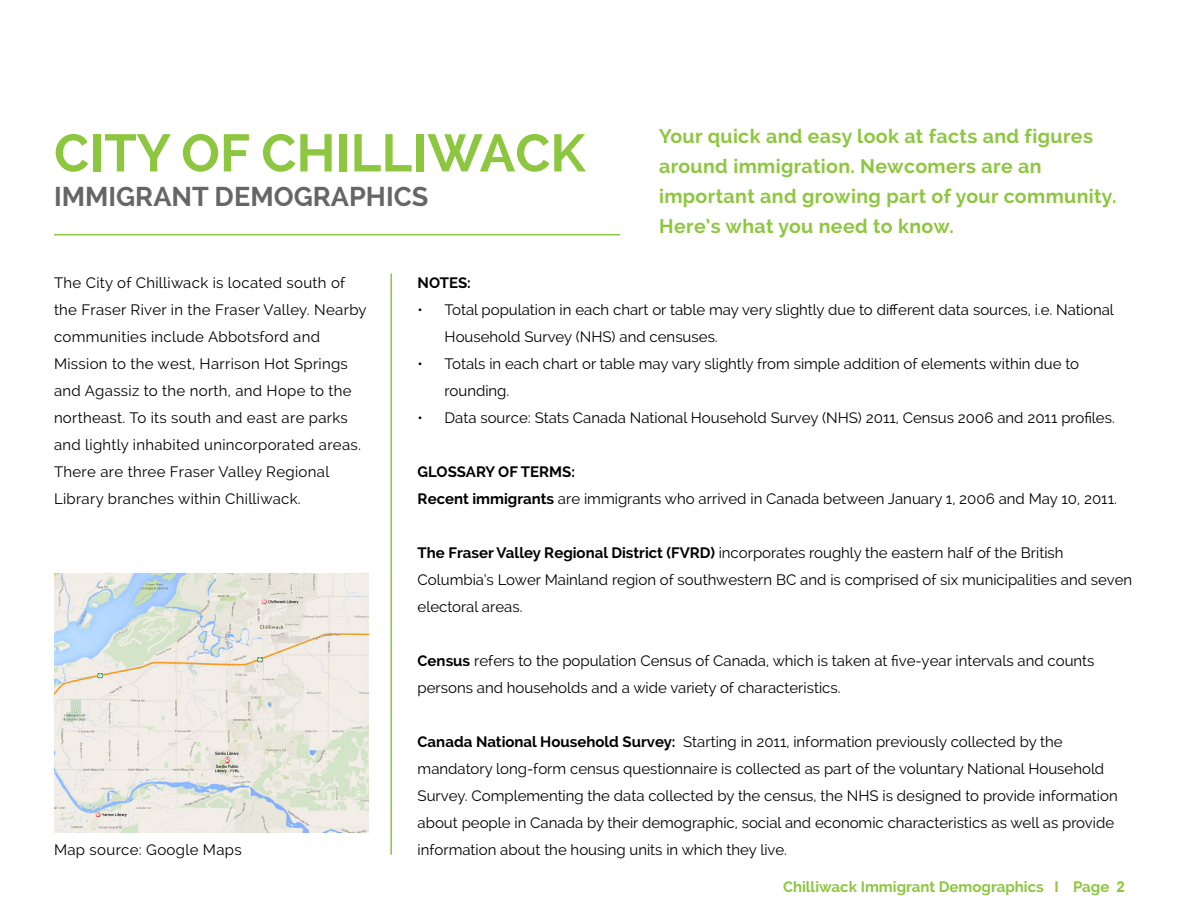
<style>
.page{position:relative;width:1188px;height:918px;background:#fff}
.page>*{position:absolute;margin:0;border:0;box-sizing:border-box;transform-origin:0 0}
.t1{font:700 52.5px "Raleway";color:#8dc63f}
.t2{font:700 27px "Raleway";color:#666}
.t3{font:700 19.5px/30px "Raleway";letter-spacing:.02em;color:#8dc63f}
.t4{font:15px/27px "Raleway";color:#000}
.t5{font:15px/27px "Raleway";letter-spacing:.02em;color:#000}
.t6{font:700 15px "Raleway";color:#8dc63f}
.t7{font:700 15px "Raleway";letter-spacing:-.005em;color:#000}
.s1{font-weight:700}
.s2{font-family:"Arial"}
</style>
<div class="page">
<hr style="left:54px;top:234px;width:566px;height:1px;background:#8dc63f">
<img style="left:54px;top:573px;width:315px;height:260px">
<hr style="left:390px;top:274px;width:2px;height:581px;background:#8dc63f">
<h1 class="t1" style="left:54px;top:123px;width:533px">CITY OF CHILLIWACK</h1>
<h3 class="t3" style="left:659px;top:121px;width:459px">Your quick and easy look at facts and figures around immigration. Newcomers are an important and growing part of your community.<br>Here’s what you need to know.</h3>
<h2 class="t2" style="left:54px;top:181px;width:376px">IMMIGRANT DEMOGRAPHICS</h2>
<p class="t5" style="left:54px;top:269px;width:314px">The City of Chilliwack is located south of the Fraser River in the Fraser Valley. Nearby communities include Abbotsford and Mission to the west, Harrison Hot Springs and Agassiz to the north, and Hope to the northeast. To its south and east are parks and lightly inhabited unincorporated areas.<br>There are three Fraser Valley Regional Library branches within Chilliwack.</p>
<p class="t5" style="left:54px;top:836px;width:189px">Map source: Google Maps</p>
<p class="t7" style="left:418px;top:274px;width:55px">NOTES:</p>
<p class="t4" style="left:445px;top:296px;width:671px;text-indent:-27px">• Total population in each chart or table may very slightly due to different data sources, i.e. National<br>Household Survey (NHS) and censuses.</p>
<p class="t4" style="left:445px;top:350px;width:636px;text-indent:-27px">• Totals in each chart or table may vary slightly from simple addition of elements within due to rounding.</p>
<p class="t4" style="left:418px;top:404px;width:699px">• Data source: Stats Canada National Household Survey (NHS) 2011, Census 2006 and 2011 profiles.</p>
<p class="t4" style="left:418px;top:458px;width:701px"><span class="s1">GLOSSARY OF TERMS:<br>Recent immigrants</span> are immigrants who arrived in Canada between January 1, 2006 and May 10, 2011.</p>
<p class="t4" style="left:418px;top:539px;width:716px"><span class="s1">The Fraser Valley Regional District (FVRD)</span> incorporates roughly the eastern half of the British<br>Columbia’s Lower Mainland region of southwestern BC and is comprised of six municipalities and seven electoral areas.</p>
<p class="t4" style="left:418px;top:647px;width:678px"><span class="s1">Census</span> refers to the population Census of Canada, which is taken at five-year intervals and counts persons and households and a wide variety of characteristics.</p>
<p class="t4" style="left:418px;top:728px;width:702px"><span class="s1">Canada National Household Survey:</span> Starting in 2011, information previously collected by the mandatory long-form census questionnaire is collected as part of the voluntary National Household Survey. Complementing the data collected by the census, the NHS is designed to provide information about people in Canada by their demographic, social and economic characteristics as well as provide information about the housing units in which they live.</p>
<p class="t6" style="left:783px;top:878px;width:343px">Chilliwack Immigrant Demographics I Page <span class="s2">2</span></p>
</div>
